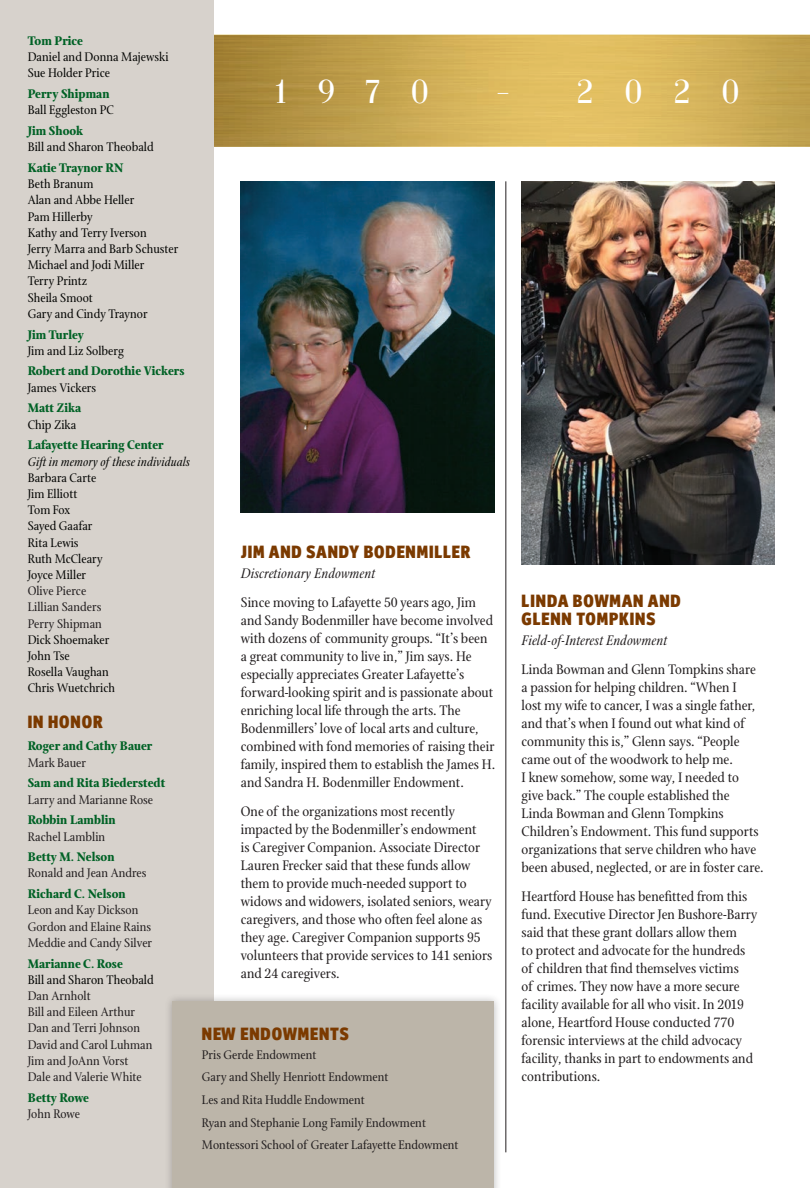
<style>
.page{position:relative;width:810px;height:1188px;background:#fff}
.page>*{position:absolute;margin:0;border:0;box-sizing:border-box;transform-origin:0 0}
.t1{font:33px "TT Moons";letter-spacing:.94em;color:#fff}
.t2{font:900 18px/18px "Officina Display ITC";letter-spacing:.045em;color:#7b3a00}
.t3{font:15px/18px "Stone Print";color:#231f20}
.t4{font:italic 15px "Stone Print";color:#231f20}
.t5{font:13.5px/16.2px "Stone Print";color:#231f20}
.t6{font:13.5px/16.2px "Stone Print";color:#040503}
.t7{font:700 13.5px "Stone Print";color:#016226}
.t8{font:italic 13.5px "Stone Print";color:#040503}
</style>
<div class="page">
<svg style="left:214px;top:34px;width:596px;height:111px;background:#ccaa54"></svg>
<div style="left:0;top:0;width:214px;height:1188px;background:#d7d2cc"></div>
<hr style="left:505px;top:181px;width:1px;height:971px;background:#231f20">
<div style="left:165px;top:993px;width:338px;height:195px;background:#231f20;opacity:.3"></div>
<div style="left:173px;top:1001px;width:321px;height:187px;background:#bcb5a9"></div>
<img style="left:241px;top:181px;width:253px;height:332px">
<img style="left:522px;top:181px;width:253px;height:384px">
<p class="t7" style="left:28px;top:33px;width:57px">Tom Price</p>
<p class="t6" style="left:28px;top:49px;width:142px">Daniel and Donna Majewski<br>Sue Holder Price</p>
<p class="t7" style="left:28px;top:86px;width:83px">Perry Shipman</p>
<p class="t6" style="left:28px;top:102px;width:88px">Ball Eggleston PC</p>
<p class="t7" style="left:28px;top:123px;width:57px">Jim Shook</p>
<p class="t6" style="left:28px;top:139px;width:128px">Bill and Sharon Theobald</p>
<p class="t7" style="left:28px;top:160px;width:98px">Katie Traynor RN</p>
<p class="t6" style="left:28px;top:176px;width:152px">Beth Branum<br>Alan and Abbe Heller<br>Pam Hillerby<br>Kathy and Terry Iverson<br>Jerry Marra and Barb Schuster<br>Michael and Jodi Miller<br>Terry Printz<br>Sheila Smoot<br>Gary and Cindy Traynor</p>
<p class="t7" style="left:28px;top:326px;width:58px">Jim Turley</p>
<p class="t6" style="left:28px;top:342px;width:98px">Jim and Liz Solberg</p>
<p class="t7" style="left:28px;top:363px;width:158px">Robert and Dorothie Vickers</p>
<p class="t6" style="left:28px;top:379px;width:70px">James Vickers</p>
<p class="t7" style="left:28px;top:400px;width:55px">Matt Zika</p>
<p class="t6" style="left:28px;top:416px;width:50px">Chip Zika</p>
<p class="t7" style="left:28px;top:437px;width:138px">Lafayette Hearing Center</p>
<p class="t8" style="left:28px;top:453px;width:164px">Gift in memory of these individuals</p>
<p class="t6" style="left:28px;top:469px;width:76px">Barbara Carte<br>Jim Elliott<br>Tom Fox<br>Sayed Gaafar<br>Rita Lewis<br>Ruth McCleary<br>Joyce Miller</p>
<p class="t5" style="left:28px;top:583px;width:76px">Olive Pierce<br>Lillian Sanders<br>Perry Shipman</p>
<p class="t6" style="left:28px;top:631px;width:89px">Dick Shoemaker<br>John Tse<br>Rosella Vaughan<br>Chris Wuetchrich</p>
<p class="t2" style="left:28px;top:713px;width:76px">IN HONOR</p>
<p class="t7" style="left:28px;top:738px;width:126px">Roger and Cathy Bauer</p>
<p class="t5" style="left:28px;top:754px;width:60px">Mark Bauer</p>
<p class="t7" style="left:28px;top:775px;width:139px">Sam and Rita Biederstedt</p>
<p class="t5" style="left:28px;top:791px;width:127px">Larry and Marianne Rose</p>
<p class="t7" style="left:28px;top:812px;width:90px">Robbin Lamblin</p>
<p class="t5" style="left:28px;top:828px;width:79px">Rachel Lamblin</p>
<p class="t7" style="left:28px;top:849px;width:88px">Betty M. Nelson</p>
<p class="t5" style="left:28px;top:865px;width:120px">Ronald and Jean Andres</p>
<p class="t7" style="left:28px;top:886px;width:100px">Richard C. Nelson</p>
<p class="t5" style="left:28px;top:902px;width:126px">Leon and Kay Dickson<br>Gordon and Elaine Rains<br>Meddie and Candy Silver</p>
<p class="t7" style="left:28px;top:955px;width:97px">Marianne C. Rose</p>
<p class="t6" style="left:28px;top:971px;width:128px">Bill and Sharon Theobald</p>
<p class="t5" style="left:28px;top:988px;width:126px">Dan Arnholt<br>Bill and Eileen Arthur<br>Dan and Terri Johnson<br>David and Carol Luhman<br>Jim and JoAnn Vorst<br>Dale and Valerie White</p>
<p class="t7" style="left:28px;top:1090px;width:63px">Betty Rowe</p>
<p class="t5" style="left:28px;top:1106px;width:54px">John Rowe</p>
<h1 class="t1" style="left:276px;top:72px;width:155px">1970</h1>
<h1 class="t1" style="left:497px;top:72px;width:244px">- 2020</h1>
<p class="t2" style="left:241px;top:543px;width:231px">JIM AND SANDY BODENMILLER</p>
<p class="t4" style="left:241px;top:565px;width:136px">Discretionary Endowment</p>
<p class="t3" style="left:241px;top:594px;width:256px">Since moving to Lafayette 50 years ago, Jim and Sandy Bodenmiller have become involved with dozens of community groups. “It’s been a great community to live in,” Jim says. He especially appreciates Greater Lafayette’s forward-looking spirit and is passionate about enriching local life through the arts. The Bodenmillers’ love of local arts and culture, combined with fond memories of raising their family, inspired them to establish the James H. and Sandra H. Bodenmiller Endowment.</p>
<p class="t3" style="left:241px;top:802px;width:253px">One of the organizations most recently impacted by the Bodenmiller’s endowment<br>is Caregiver Companion. Associate Director Lauren Frecker said that these funds allow them to provide much-needed support to widows and widowers, isolated seniors, weary caregivers, and those who often feel alone as they age. Caregiver Companion supports 95 volunteers that provide services to 141 seniors and 24 caregivers.</p>
<p class="t2" style="left:202px;top:1025px;width:148px">NEW ENDOWMENTS</p>
<p class="t5" style="left:202px;top:1043px;width:258px;line-height:22.6px">Pris Gerde Endowment<br>Gary and Shelly Henriott Endowment<br>Les and Rita Huddle Endowment<br>Ryan and Stephanie Long Family Endowment Montessori School of Greater Lafayette Endowment</p>
<p class="t2" style="left:522px;top:592px;width:161px">LINDA BOWMAN AND<br>GLENN TOMPKINS</p>
<p class="t4" style="left:522px;top:632px;width:147px">Field-of-Interest Endowment</p>
<p class="t3" style="left:522px;top:660px;width:244px">Linda Bowman and Glenn Tompkins share a passion for helping children. “When I<br>lost my wife to cancer, I was a single father, and that’s when I found out what kind of community this is,” Glenn says. “People came out of the woodwork to help me.<br>I knew somehow, some way, I needed to give back.” The couple established the Linda Bowman and Glenn Tompkins Children’s Endowment. This fund supports organizations that serve children who have been abused, neglected, or are in foster care.</p>
<p class="t3" style="left:522px;top:887px;width:237px">Heartford House has benefitted from this fund. Executive Director Jen Bushore-Barry said that these grant dollars allow them<br>to protect and advocate for the hundreds of children that find themselves victims<br>of crimes. They now have a more secure facility available for all who visit. In 2019 alone, Heartford House conducted 770 forensic interviews at the child advocacy facility, thanks in part to endowments and contributions.</p>
</div>
